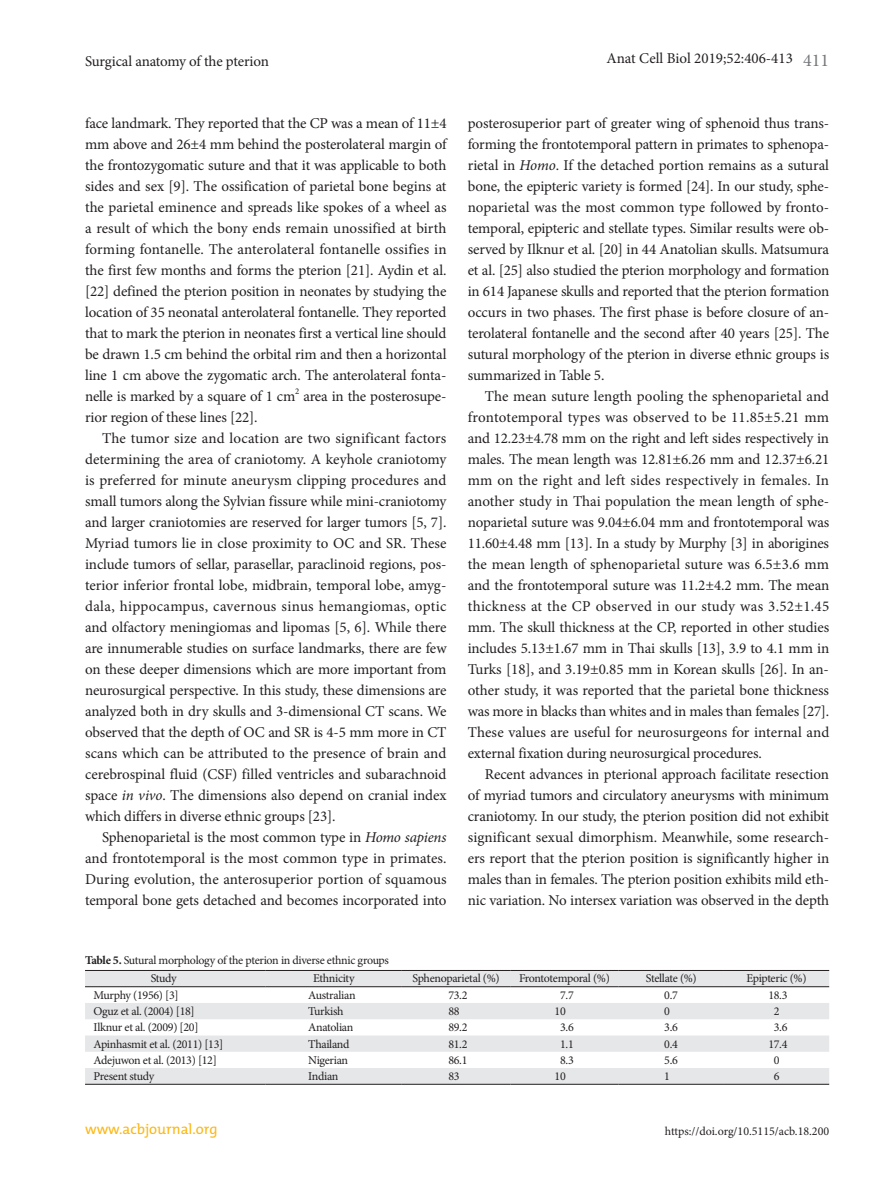
<style>
.page{position:relative;width:893px;height:1191px;background:#fff}
.page>*{position:absolute;margin:0;border:0;box-sizing:border-box;transform-origin:0 0}
.t1{font:15px/21px "Minion Pro";letter-spacing:-.005em;color:#231f20;text-align:justify}
.t2{font:15px "Minion Pro";letter-spacing:.02em;color:#231f20}
.t3{font:14.7px "The Mix";color:#fcb814}
.t4{font:12px/18.8px "Minion Pro";letter-spacing:-.025em;color:#231f20}
.t5{font:12px "Minion Pro";color:#231f20}
.t6{font:8.7px "Minion Pro";color:#231f20}
.s1{font-style:italic}
.s2{font-size:18px;color:#76787b}
.s3{font-weight:700}
</style>
<div class="page">
<svg style="left:85px;top:971px;width:744px;height:113px;fill:#e6e7e9"></svg>
<hr style="left:85px;top:970px;width:181px;height:1px;background:#231f20">
<hr style="left:266px;top:970px;width:136px;height:1px;background:#231f20">
<hr style="left:402px;top:970px;width:108px;height:1px;background:#231f20">
<hr style="left:510px;top:970px;width:109px;height:1px;background:#231f20">
<hr style="left:619px;top:970px;width:105px;height:1px;background:#231f20">
<hr style="left:724px;top:970px;width:105px;height:1px;background:#231f20">
<hr style="left:85px;top:986px;width:181px;height:1px;background:#231f20">
<hr style="left:266px;top:986px;width:136px;height:1px;background:#231f20">
<hr style="left:402px;top:986px;width:108px;height:1px;background:#231f20">
<hr style="left:510px;top:986px;width:109px;height:1px;background:#231f20">
<hr style="left:619px;top:986px;width:105px;height:1px;background:#231f20">
<hr style="left:724px;top:986px;width:105px;height:1px;background:#231f20">
<hr style="left:85px;top:1084px;width:181px;height:1px;background:#231f20">
<hr style="left:266px;top:1084px;width:136px;height:1px;background:#231f20">
<hr style="left:402px;top:1084px;width:108px;height:1px;background:#231f20">
<hr style="left:510px;top:1084px;width:109px;height:1px;background:#231f20">
<hr style="left:619px;top:1084px;width:105px;height:1px;background:#231f20">
<hr style="left:724px;top:1084px;width:105px;height:1px;background:#231f20">
<p class="t1" style="left:85px;top:50px;width:185px">Surgical anatomy of the pterion</p>
<p class="t1" style="left:85px;top:113px;width:363px">face landmark. They reported that the CP was a mean of 11±4 mm above and 26±4 mm behind the posterolateral margin of the frontozygomatic suture and that it was applicable to both sides and sex [9]. The ossification of parietal bone begins at the parietal eminence and spreads like spokes of a wheel as a result of which the bony ends remain unossified at birth forming fontanelle. The anterolateral fontanelle ossifies in the first few months and forms the pterion [21]. Aydin et al. [22] defined the pterion position in neonates by studying the location of 35 neonatal anterolateral fontanelle. They reported that to mark the pterion in neonates first a vertical line should be drawn 1.5 cm behind the orbital rim and then a horizontal line 1 cm above the zygomatic arch. The anterolateral fonta&shy;nelle is marked by a square of 1 cm</p>
<p class="t6" style="left:295px;top:385px;width:6px">2</p>
<p class="t1" style="left:303px;top:386px;width:145px">area in the posterosupe-</p>
<p class="t1" style="left:85px;top:407px;width:174px">rior region of these lines [22].</p>
<p class="t1" style="left:102px;top:428px;width:346px">The tumor size and location are two significant factors</p>
<p class="t1" style="left:85px;top:449px;width:363px">determining the area of craniotomy. A keyhole craniotomy</p>
<p class="t1" style="left:85px;top:470px;width:363px">is preferred for minute aneurysm clipping procedures and</p>
<p class="t1" style="left:85px;top:491px;width:363px">small tumors along the Sylvian fissure while mini-craniotomy</p>
<p class="t1" style="left:85px;top:512px;width:363px">and larger craniotomies are reserved for larger tumors [5, 7].</p>
<p class="t1" style="left:85px;top:533px;width:363px">Myriad tumors lie in close proximity to OC and SR. These</p>
<p class="t1" style="left:85px;top:554px;width:363px">include tumors of sellar, parasellar, paraclinoid regions, pos-</p>
<p class="t1" style="left:85px;top:575px;width:363px">terior inferior frontal lobe, midbrain, temporal lobe, amyg-</p>
<p class="t2" style="left:85px;top:596px;width:363px">dala, hippocampus, cavernous sinus hemangiomas, optic</p>
<p class="t1" style="left:85px;top:617px;width:363px">and olfactory meningiomas and lipomas [5, 6]. While there</p>
<p class="t1" style="left:85px;top:638px;width:363px">are innumerable studies on surface landmarks, there are few</p>
<p class="t1" style="left:85px;top:659px;width:363px">on these deeper dimensions which are more important from</p>
<p class="t1" style="left:85px;top:680px;width:363px">neurosurgical perspective. In this study, these dimensions are</p>
<p class="t1" style="left:85px;top:701px;width:363px">analyzed both in dry skulls and 3-dimensional CT scans. We</p>
<p class="t1" style="left:85px;top:722px;width:363px">observed that the depth of OC and SR is 4-5 mm more in CT</p>
<p class="t1" style="left:85px;top:743px;width:363px">scans which can be attributed to the presence of brain and</p>
<p class="t1" style="left:85px;top:764px;width:363px">cerebrospinal fluid (CSF) filled ventricles and subarachnoid</p>
<p class="t1" style="left:85px;top:785px;width:363px">space <span class="s1">in vivo</span>. The dimensions also depend on cranial index</p>
<p class="t1" style="left:85px;top:806px;width:252px">which differs in diverse ethnic groups [23].</p>
<p class="t1" style="left:102px;top:827px;width:346px">Sphenoparietal is the most common type in <span class="s1">Homo sapiens</span></p>
<p class="t1" style="left:85px;top:848px;width:363px">and frontotemporal is the most common type in primates.</p>
<p class="t1" style="left:85px;top:869px;width:363px">During evolution, the anterosuperior portion of squamous</p>
<p class="t1" style="left:85px;top:890px;width:363px">temporal bone gets detached and becomes incorporated into</p>
<p class="t1" style="left:606px;top:48px;width:224px">Anat Cell Biol 2019;52:406-413 <span class="s2">411</span></p>
<p class="t1" style="left:468px;top:113px;width:363px">posterosuperior part of greater wing of sphenoid thus trans&shy;forming the frontotemporal pattern in primates to sphenopa&shy;rietal in <span class="s1">Homo</span>. If the detached portion remains as a sutural bone, the epipteric variety is formed [24]. In our study, sphe&shy;noparietal was the most common type followed by fronto&shy;temporal, epipteric and stellate types. Similar results were ob&shy;served by Ilknur et al. [20] in 44 Anatolian skulls. Matsumura et al. [25] also studied the pterion morphology and formation in 614 Japanese skulls and reported that the pterion formation occurs in two phases. The first phase is before closure of an&shy;terolateral fontanelle and the second after 40 years [25]. The sutural morphology of the pterion in diverse ethnic groups is summarized in Table 5.</p>
<p class="t1" style="left:468px;top:386px;width:363px;text-indent:17px">The mean suture length pooling the sphenoparietal and frontotemporal types was observed to be 11.85±5.21 mm and 12.23±4.78 mm on the right and left sides respectively in males. The mean length was 12.81±6.26 mm and 12.37±6.21 mm on the right and left sides respectively in females. In another study in Thai population the mean length of sphe&shy;noparietal suture was 9.04±6.04 mm and frontotemporal was 11.60±4.48 mm [13]. In a study by Murphy [3] in aborigines the mean length of sphenoparietal suture was 6.5±3.6 mm and the frontotemporal suture was 11.2±4.2 mm. The mean thickness at the CP observed in our study was 3.52±1.45 mm. The skull thickness at the CP, reported in other studies includes 5.13±1.67 mm in Thai skulls [13], 3.9 to 4.1 mm in Turks [18], and 3.19±0.85 mm in Korean skulls [26]. In an&shy;other study, it was reported that the parietal bone thickness was more in blacks than whites and in males than females [27].<br>These values are useful for neurosurgeons for internal and external fixation during neurosurgical procedures.</p>
<p class="t1" style="left:468px;top:764px;width:363px;text-indent:17px">Recent advances in pterional approach facilitate resection of myriad tumors and circulatory aneurysms with minimum craniotomy. In our study, the pterion position did not exhibit significant sexual dimorphism. Meanwhile, some research&shy;ers report that the pterion position is significantly higher in males than in females. The pterion position exhibits mild eth&shy;nic variation. No intersex variation was observed in the depth</p>
<p class="t4" style="left:151px;top:950px;width:240px;text-indent:-66px"><span class="s3">Table 5.</span> Sutural morphology of the pterion in diverse ethnic groups<br>Study</p>
<p class="t4" style="left:313px;top:969px;width:43px">Ethnicity</p>
<p class="t4" style="left:412px;top:969px;width:89px">Sphenoparietal (%)</p>
<p class="t4" style="left:519px;top:969px;width:92px">Frontotemporal (%)</p>
<p class="t4" style="left:646px;top:969px;width:52px">Stellate (%)</p>
<p class="t4" style="left:747px;top:969px;width:61px">Epipteric (%)</p>
<p class="t4" style="left:94px;top:985px;width:87px">Murphy (1956) [3]</p>
<p class="t4" style="left:308px;top:985px;width:49px">Australian</p>
<p class="t4" style="left:448px;top:985px;width:21px">73.2</p>
<p class="t4" style="left:560px;top:985px;width:15px">7.7</p>
<p class="t4" style="left:664px;top:985px;width:15px">0.7</p>
<p class="t4" style="left:768px;top:985px;width:21px">18.3</p>
<p class="t4" style="left:94px;top:1001px;width:103px">Oguz et al. (2004) [18]</p>
<p class="t4" style="left:308px;top:1001px;width:37px">Turkish</p>
<p class="t4" style="left:448px;top:1001px;width:13px">88</p>
<p class="t4" style="left:555px;top:1001px;width:13px">10</p>
<p class="t4" style="left:664px;top:1001px;width:7px">0</p>
<p class="t4" style="left:774px;top:1001px;width:7px">2</p>
<p class="t4" style="left:94px;top:1018px;width:106px">Ilknur et al. (2009) [20]</p>
<p class="t4" style="left:308px;top:1018px;width:47px">Anatolian</p>
<p class="t4" style="left:448px;top:1018px;width:21px">89.2</p>
<p class="t4" style="left:560px;top:1018px;width:15px">3.6</p>
<p class="t4" style="left:664px;top:1018px;width:15px">3.6</p>
<p class="t4" style="left:774px;top:1018px;width:15px">3.6</p>
<p class="t4" style="left:94px;top:1034px;width:131px">Apinhasmit et al. (2011) [13]</p>
<p class="t4" style="left:308px;top:1034px;width:43px">Thailand</p>
<p class="t4" style="left:448px;top:1034px;width:21px">81.2</p>
<p class="t4" style="left:560px;top:1034px;width:15px">1.1</p>
<p class="t4" style="left:664px;top:1034px;width:15px">0.4</p>
<p class="t4" style="left:768px;top:1034px;width:21px">17.4</p>
<p class="t4" style="left:94px;top:1050px;width:125px">Adejuwon et al. (2013) [12]</p>
<p class="t4" style="left:308px;top:1050px;width:41px">Nigerian</p>
<p class="t4" style="left:448px;top:1050px;width:21px">86.1</p>
<p class="t4" style="left:560px;top:1050px;width:15px">8.3</p>
<p class="t4" style="left:664px;top:1050px;width:15px">5.6</p>
<p class="t4" style="left:774px;top:1050px;width:7px">0</p>
<p class="t4" style="left:94px;top:1066px;width:62px">Present study</p>
<p class="t4" style="left:308px;top:1066px;width:32px">Indian</p>
<p class="t4" style="left:448px;top:1066px;width:13px">83</p>
<p class="t4" style="left:555px;top:1066px;width:13px">10</p>
<p class="t4" style="left:664px;top:1066px;width:7px">1</p>
<p class="t4" style="left:774px;top:1066px;width:7px">6</p>
<p class="t3" style="left:85px;top:1117px;width:134px">www.acbjournal.org</p>
<p class="t5" style="left:665px;top:1123px;width:166px">https://doi.org/10.5115/acb.18.200</p>
</div>
